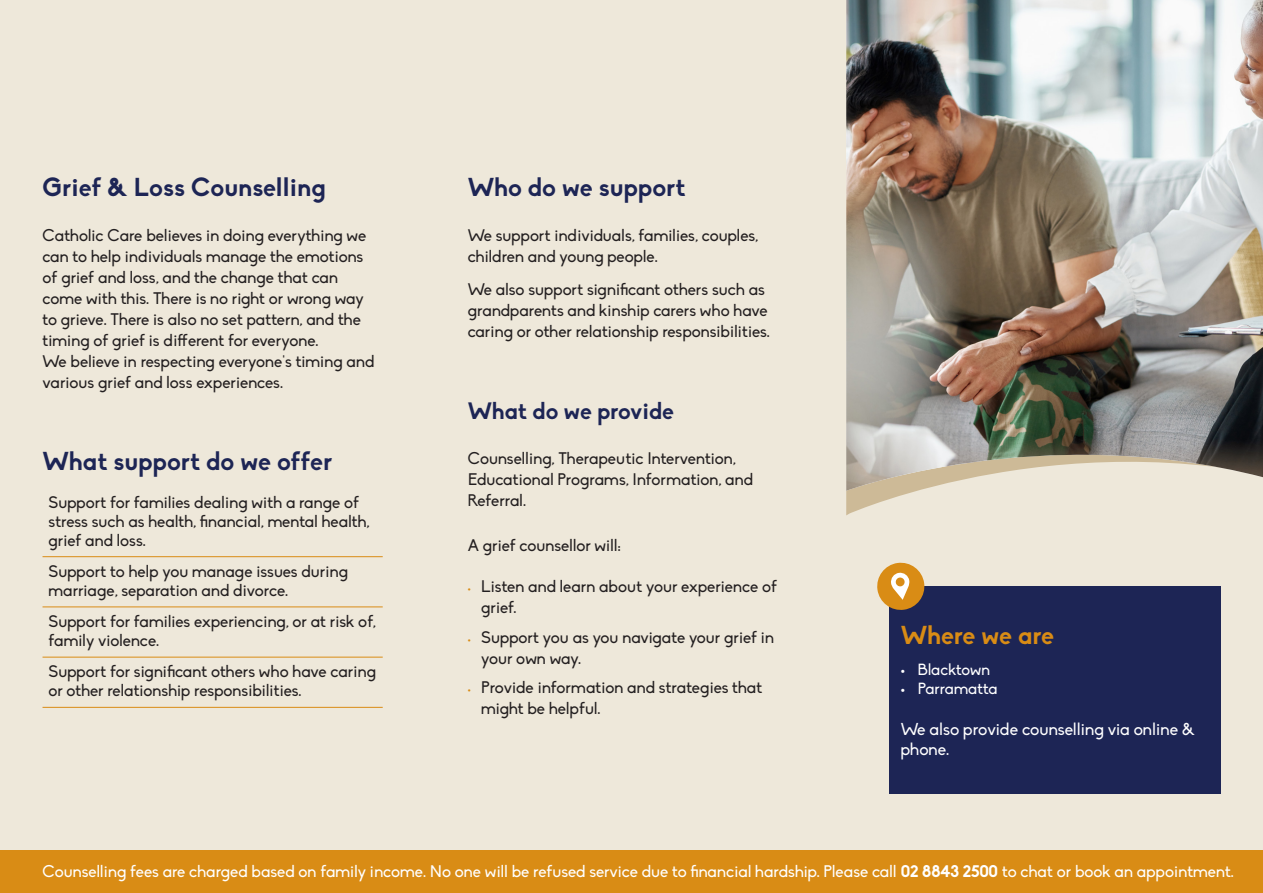
<style>
.page{position:relative;width:1263px;height:893px;background:#fff}
.page>*{position:absolute;margin:0;border:0;box-sizing:border-box;transform-origin:0 0}
.t1{font:700 25.5px "Biko";color:#1d2555}
.t2{font:700 25.5px "Biko";color:#d98c15}
.t3{font:700 23.4px "Biko";color:#1d2555}
.t4{font:16.95px/20.4px "Biko";color:#fff}
.t5{font:16.5px/21px "Biko";color:#231f20}
.t6{font:16.5px "Biko";color:#fff}
.t7{font:15.9px "Biko";color:#fff}
.s1{font-size:11.25px;color:#d98c15}
.s2{font-weight:700}
</style>
<div class="page">
<div style="left:0;top:0;width:1263px;height:883px;background:#eee8da"></div>
<hr style="left:43px;top:556px;width:340px;height:1px;background:#d98c15">
<hr style="left:43px;top:607px;width:340px;height:1px;background:#d98c15">
<hr style="left:43px;top:657px;width:340px;height:1px;background:#d98c15">
<hr style="left:43px;top:707px;width:340px;height:1px;background:#d98c15">
<div style="left:889px;top:586px;width:331px;height:207px;background:#1d2555"></div>
<svg style="left:877px;top:562px;width:48px;height:48px"></svg>
<div style="left:0;top:850px;width:1263px;height:43px;background:#d98c15"></div>
<img style="left:846px;top:0;width:417px;height:491px">
<p class="t1" style="left:43px;top:172px;width:285px">Grief &amp; Loss Counselling</p>
<p class="t5" style="left:43px;top:226px;width:333px">Catholic Care believes in doing everything we can to help individuals manage the emotions of grief and loss, and the change that can come with this. There is no right or wrong way to grieve. There is also no set pattern, and the timing of grief is different for everyone.<br>We believe in respecting everyone’s timing and various grief and loss experiences.</p>
<p class="t1" style="left:43px;top:446px;width:291px">What support do we offer</p>
<p class="t5" style="left:49px;top:493px;width:322px;line-height:19px">Support for families dealing with a range of stress such as health, financial, mental health, grief and loss.</p>
<p class="t5" style="left:49px;top:562px;width:301px;line-height:19px">Support to help you manage issues during marriage, separation and divorce.</p>
<p class="t5" style="left:49px;top:612px;width:329px;line-height:19px">Support for families experiencing, or at risk of, family violence.</p>
<p class="t5" style="left:49px;top:662px;width:329px;line-height:19px">Support for significant others who have caring or other relationship responsibilities.</p>
<p class="t1" style="left:468px;top:172px;width:219px">Who do we support</p>
<p class="t5" style="left:468px;top:226px;width:292px">We support individuals, families, couples, children and young people.</p>
<p class="t5" style="left:468px;top:280px;width:304px">We also support significant others such as grandparents and kinship carers who have caring or other relationship responsibilities.</p>
<p class="t3" style="left:468px;top:397px;width:208px">What do we provide</p>
<p class="t5" style="left:468px;top:448px;width:287px">Counselling, Therapeutic Intervention,<br>Educational Programs, Information, and<br>Referral.</p>
<p class="t5" style="left:468px;top:535px;width:155px">A grief counsellor will:</p>
<p class="t5" style="left:481px;top:577px;width:297px;text-indent:-14px"><span class="s1">•</span> Listen and learn about your experience of grief.</p>
<p class="t5" style="left:481px;top:627px;width:294px;text-indent:-14px"><span class="s1">•</span> Support you as you navigate your grief in your own way.</p>
<p class="t5" style="left:481px;top:678px;width:283px;text-indent:-14px"><span class="s1">•</span> Provide information and strategies that might be helpful.</p>
<p class="t2" style="left:901px;top:619px;width:155px">Where we are</p>
<p class="t7" style="left:901px;top:660px;width:91px">• Blacktown</p>
<p class="t7" style="left:901px;top:680px;width:98px">• Parramatta</p>
<p class="t4" style="left:901px;top:719px;width:296px">We also provide counselling via online &amp; phone.</p>
<p class="t6" style="left:43px;top:862px;width:1193px">Counselling fees are charged based on family income. No one will be refused service due to financial hardship. Please call <span class="s2">02 8843 2500</span> to chat or book an appointment.</p>
</div>
